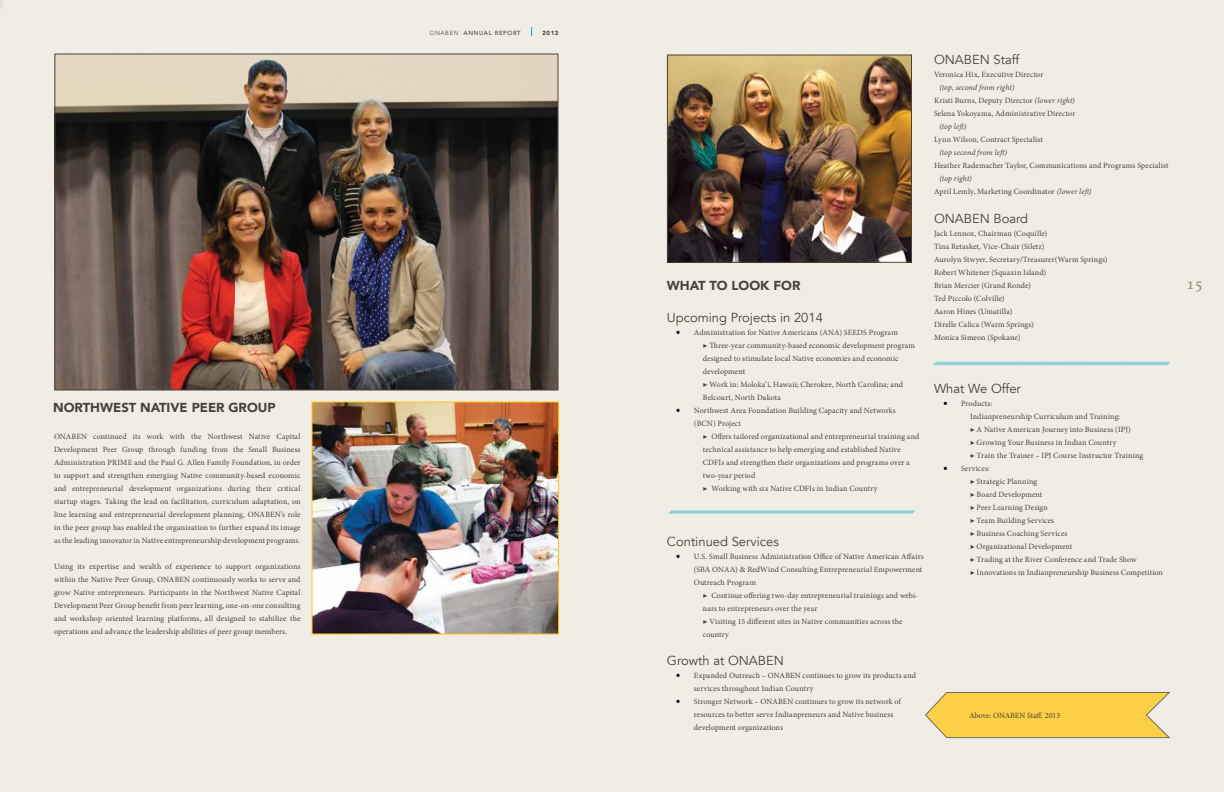
<style>
.page{position:relative;width:1224px;height:792px;background:#f0ede7}
.page>*{position:absolute;margin:0;border:0;box-sizing:border-box;transform-origin:0 0}
.t1{font:17px "Minion Pro";color:#9b8961}
.t2{font:13px "Avenir";color:#4b4135}
.t3{font:900 13px "Avenir";color:#4b4135}
.t4{font:8px/13px "Minion Pro";letter-spacing:.01em;color:#4b4135}
.t5{font:italic 8px "Minion Pro";letter-spacing:.015em;color:#4b4135}
.t6{font:500 6px "Avenir";letter-spacing:.1em;color:#4b4135}
.t7{font:900 6px "Avenir";color:#4b4135}
.s1{font-weight:300}
.s2{font-size:12px;color:#000}
.s3{font-style:italic}
</style>
<div class="page">
<svg style="left:0;top:0;width:3px;height:9px"></svg>
<img style="left:669px;top:56px;width:241px;height:205px">
<div style="left:667px;top:54px;width:245px;height:209px;border:1px solid #4b4135"></div>
<svg style="left:925px;top:692px;width:246px;height:47px;background:#f3ce58"></svg>
<svg style="left:669px;top:510px;width:246px;height:4px"></svg>
<img style="left:56px;top:56px;width:500px;height:332px">
<img style="left:314px;top:404px;width:243px;height:228px">
<div style="left:312px;top:402px;width:247px;height:232px;border:1px solid #ffc60b"></div>
<svg style="left:933px;top:361px;width:237px;height:5px"></svg>
<h2 class="t3" style="left:53px;top:397px;width:224px">NORTHWEST NATIVE PEER GROUP</h2>
<p class="t4" style="left:54px;top:430px;width:248px;text-align:justify">ONABEN continued its work with the Northwest Native Capital Development Peer Group through funding from the Small Business Administration PRIME and the Paul G. Allen Family Foundation, in order to support and strengthen emerging Native community-based economic and entrepreneurial development organizations during their critical startup stages. Taking the lead on facilitation, curriculum adaptation, on line learning and entrepreneurial development planning, ONABEN’s role in the peer group has enabled the organization to further expand its image as the leading innovator in Native entrepreneurship development programs.</p>
<p class="t4" style="left:54px;top:560px;width:248px;text-align:justify">Using its expertise and wealth of experience to support organizations within the Native Peer Group, ONABEN continuously works to serve and grow Native entrepreneurs. Participants in the Northwest Native Capital Development Peer Group benefit from peer learning, one-on-one consulting and workshop oriented learning platforms, all designed to stabilize the operations and advance the leadership abilities of peer group members.</p>
<p class="t6" style="left:430px;top:28px;width:92px"><span class="s1">ONABEN</span> ANNUAL REPORT</p>
<p class="t7" style="left:542px;top:28px;width:18px">2013</p>
<h2 class="t3" style="left:667px;top:275px;width:135px">WHAT TO LOOK FOR</h2>
<h2 class="t2" style="left:667px;top:310px;width:158px">Upcoming Projects in 2014</h2>
<p class="t4" style="left:703px;top:326px;width:214px;text-indent:-27px"><span class="s2">•</span> Administration for Native Americans (ANA) SEEDS Program<br>▶ Three-year community-based economic development program designed to stimulate local Native economies and economic development<br>▶ Work in: Moloka’i, Hawaii; Cherokee, North Carolina; and Belcourt, North Dakota</p>
<p class="t4" style="left:694px;top:404px;width:203px;text-indent:-18px"><span class="s2">•</span> Northwest Area Foundation Building Capacity and Networks (BCN) Project</p>
<p class="t4" style="left:703px;top:430px;width:218px">▶ Offers tailored organizational and entrepreneurial training and technical assistance to help emerging and established Native CDFIs and strengthen their organizations and programs over a two-year period<br>▶ Working with six Native CDFIs in Indian Country</p>
<h2 class="t2" style="left:667px;top:533px;width:113px">Continued Services</h2>
<p class="t4" style="left:694px;top:550px;width:231px;text-indent:-18px"><span class="s2">•</span> U.S. Small Business Administration Office of Native American Affairs (SBA ONAA) &amp; RedWind Consulting Entrepreneurial Empowerment<br>Outreach Program</p>
<p class="t4" style="left:703px;top:589px;width:217px">▶ Continue offering two-day entrepreneurial trainings and webi&shy;nars to entrepreneurs over the year<br>▶ Visiting 15 different sites in Native communities across the country</p>
<h2 class="t2" style="left:667px;top:653px;width:119px">Growth at ONABEN</h2>
<p class="t4" style="left:694px;top:669px;width:224px;text-indent:-18px"><span class="s2">•</span> Expanded Outreach – ONABEN continues to grow its products and services throughout Indian Country</p>
<p class="t4" style="left:694px;top:695px;width:209px;text-indent:-18px"><span class="s2">•</span> Stronger Network – ONABEN continues to grow its network of resources to better serve Indianpreneurs and Native business development organizations</p>
<h2 class="t2" style="left:934px;top:52px;width:87px">ONABEN Staff</h2>
<p class="t4" style="left:934px;top:68px;width:111px">Veronica Hix, Executive Director</p>
<p class="t4" style="left:934px;top:81px;width:143px;text-indent:5px"><span class="s3">(top, second from right)<br></span>Kristi Burns, Deputy Director <span class="s3">(lower right)<br></span>Selena Yokoyama, Administrative Director</p>
<p class="t5" style="left:939px;top:121px;width:28px">(top left)</p>
<p class="t4" style="left:934px;top:133px;width:111px">Lynn Wilson, Contract Specialist</p>
<p class="t5" style="left:939px;top:147px;width:69px">(top second from left)</p>
<p class="t4" style="left:934px;top:159px;width:236px">Heather Rademacher Taylor, Communications and Programs Specialist</p>
<p class="t4" style="left:934px;top:172px;width:159px;text-indent:5px"><span class="s3">(top right)<br></span>April Lemly, Marketing Coordinator <span class="s3">(lower left)</span></p>
<h2 class="t2" style="left:934px;top:210px;width:96px">ONABEN Board</h2>
<p class="t4" style="left:934px;top:227px;width:175px">Jack Lennox, Chairman (Coquille)<br>Tina Retasket, Vice-Chair (Siletz)<br>Aurolyn Stwyer, Secretary/Treasurer(Warm Springs)<br>Robert Whitener (Squaxin Island)<br>Brian Mercier (Grand Ronde)<br>Ted Piccolo (Colville)<br>Aaron Hines (Umatilla)<br>Direlle Calica (Warm Springs)<br>Monica Simeon (Spokane)</p>
<h2 class="t2" style="left:934px;top:381px;width:88px">What We Offer</h2>
<p class="t4" style="left:970px;top:397px;width:175px;text-indent:-27px"><span class="s2">•</span> Products:<br>Indianpreneurship Curriculum and Training:<br>▶ A Native American Journey into Business (IPJ)<br>▶ Growing Your Business in Indian Country<br>▶ Train the Trainer – IPJ Course Instructor Training</p>
<p class="t4" style="left:970px;top:462px;width:195px;text-indent:-27px"><span class="s2">•</span> Services:<br>▶ Strategic Planning<br>▶ Board Development<br>▶ Peer Learning Design<br>▶ Team Building Services<br>▶ Business Coaching Services<br>▶ Organizational Development<br>▶ Trading at the River Conference and Trade Show<br>▶ Innovations in Indianpreneurship Business Competition</p>
<p class="t4" style="left:969px;top:709px;width:93px">Above: ONABEN Staff. 2013</p>
<h1 class="t1" style="left:1186px;top:272px;width:18px">15</h1>
</div>
